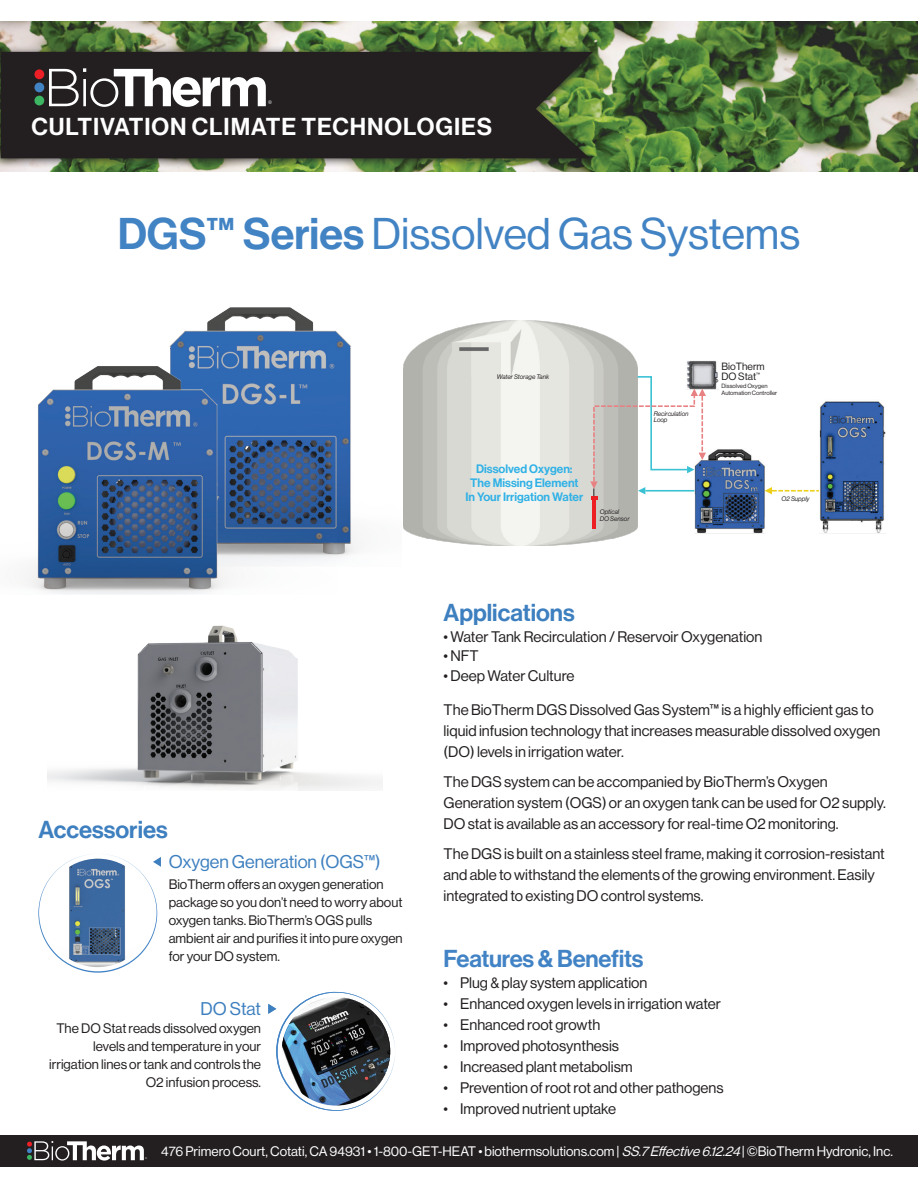
<style>
.page{position:relative;width:918px;height:1188px;background:#fff}
.page>*{position:absolute;margin:0;border:0;box-sizing:border-box;transform-origin:0 0}
.t1{font:43.5px "N Haas Grotesk DS Pro 55 Rg";color:#4283c4}
.t2{font:24px "N Haas Grotesk DS Pro 65 Md";letter-spacing:.04em;color:#fff}
.t3{font:24px "N Haas Grotesk DS Pro 65 Md";color:#3d7fbf}
.t4{font:24px "N Haas Grotesk DS Pro 65 Md";letter-spacing:-.01em;color:#4283c5}
.t5{font:18px "N Haas Grotesk DS Pro 55 Rg";color:#3d7fbf}
.t6{font:15px/21px "N Haas Grotesk DS Pro 55 Rg";color:#231f20}
.t7{font:13.5px/18px "N Haas Grotesk DS Pro 55 Rg";color:#231f20}
.t8{font:13.5px "N Haas Grotesk DS Pro 55 Rg";color:#fff}
.t9{font:italic 13.5px "N Haas Grotesk DS Pro 55 Rg";color:#fff}
.t10{font:12px/14.4px "N Haas Grotesk DS Pro 65 Md";color:#2fb1e6;text-align:center}
.t11{font:10.35px/10.4px "N Haas Grotesk DS Pro 55 Rg";color:#231f20}
.t12{font:500 7.5px "Univers";color:#fff}
.t13{font:6.45px/6.4px "N Haas Grotesk DS Pro 56 It";color:#231f20}
.t14{font:6px/6.4px "N Haas Grotesk DS Pro 55 Rg";color:#231f20}
.t15{font:500 3.75px "Univers";color:#fff}
.s1{font-family:"N Haas Grotesk DS Pro 65 Md"}
.s2{font-style:italic}
</style>
<div class="page">
<img style="left:1px;top:21px;width:917px;height:150px">
<div style="left:1px;top:1135px;width:917px;height:32px;background:#231f20"></div>
<svg style="left:27px;top:1141px;width:117px;height:20px"></svg>
<img style="left:169px;top:307px;width:191px;height:250px">
<div style="left:0;top:45px;width:601px;height:123px;background:#231f20;opacity:.75"></div>
<div style="left:1px;top:51px;width:592px;height:107px;background:#231f20"></div>
<svg style="left:49px;top:68px;width:217px;height:39px"></svg>
<div style="left:34px;top:69px;width:10px;height:10px;background:#ed1f26;border-radius:50%"></div>
<div style="left:34px;top:83px;width:10px;height:9px;background:#4283c4;border-radius:50%"></div>
<div style="left:34px;top:96px;width:10px;height:9px;background:#3cb662;border-radius:50%"></div>
<svg style="left:38px;top:855px;width:123px;height:118px"></svg>
<img style="left:24px;top:362px;width:312px;height:232px">
<img style="left:47px;top:625px;width:335px;height:165px">
<img style="left:403px;top:321px;width:235px;height:225px">
<img style="left:694px;top:449px;width:71px;height:85px">
<img style="left:820px;top:401px;width:66px;height:132px">
<svg style="left:765px;top:487px;width:54px;height:7px"></svg>
<img style="left:687px;top:361px;width:32px;height:28px">
<hr style="left:592px;top:497px;width:4px;height:32px;background:#ee1f23">
<svg style="left:590px;top:375px;width:116px;height:125px"></svg>
<svg style="left:268px;top:991px;width:127px;height:120px"></svg>
<p class="t12" style="left:268px;top:99px;width:5px">®</p>
<h2 class="t2" style="left:31px;top:113px;width:462px">CULTIVATION CLIMATE TECHNOLOGIES</h2>
<h1 class="t1" style="left:118px;top:209px;width:684px"><span class="s1">DGS™ Series</span> Dissolved Gas Systems</h1>
<p class="t13" style="left:497px;top:374px;width:54px">Water Storage Tank</p>
<p class="t10" style="left:465px;top:461px;width:119px">Dissolved Oxygen:<br>The Missing Element<br>In Your Irrigation Water</p>
<p class="t13" style="left:600px;top:509px;width:31px">Optical<br>DO Sensor</p>
<p class="t13" style="left:654px;top:410px;width:36px">Recirculation<br>Loop</p>
<p class="t11" style="left:722px;top:361px;width:45px">BioTherm<br>DO Stat<sup>™</sup></p>
<p class="t14" style="left:722px;top:383px;width:57px">Dissolved Oxygen<br>Automation Controller</p>
<p class="t13" style="left:782px;top:496px;width:30px">O2 Supply</p>
<h2 class="t3" style="left:38px;top:816px;width:131px">Accessories</h2>
<p class="t5" style="left:169px;top:851px;width:214px">Oxygen Generation (OGS™)</p>
<p class="t7" style="left:169px;top:875px;width:235px">BioTherm offers an oxygen generation package so you don’t need to worry about oxygen tanks. BioTherm’s OGS pulls ambient air and purifies it into pure oxygen for your DO system.</p>
<p class="t5" style="left:201px;top:998px;width:62px">DO Stat</p>
<p class="t7" style="left:49px;top:1019px;width:213px;text-align:right">The DO Stat reads dissolved oxygen levels and temperature in your irrigation lines or tank and controls the<br>O2 infusion process.</p>
<h2 class="t3" style="left:444px;top:598px;width:133px">Applications</h2>
<p class="t6" style="left:444px;top:626px;width:320px">• Water Tank Recirculation / Reservoir Oxygenation</p>
<p class="t6" style="left:444px;top:646px;width:37px">• NFT</p>
<p class="t6" style="left:444px;top:665px;width:132px">• Deep Water Culture</p>
<p class="t6" style="left:444px;top:700px;width:438px">The BioTherm DGS Dissolved Gas System™ is a highly efficient gas to liquid infusion technology that increases measurable dissolved oxygen (DO) levels in irrigation water.</p>
<p class="t6" style="left:444px;top:772px;width:444px">The DGS system can be accompanied by BioTherm’s Oxygen<br>Generation system (OGS) or an oxygen tank can be used for O2 supply.<br>DO stat is available as an accessory for real-time O2 monitoring.</p>
<p class="t6" style="left:444px;top:844px;width:443px">The DGS is built on a stainless steel frame, making it corrosion-resistant and able to withstand the elements of the growing environment. Easily integrated to existing DO control systems.</p>
<h2 class="t4" style="left:444px;top:944px;width:201px">Features &amp; Benefits</h2>
<p class="t6" style="left:444px;top:973px;width:205px">• Plug &amp; play system application</p>
<p class="t6" style="left:444px;top:994px;width:279px">• Enhanced oxygen levels in irrigation water</p>
<p class="t6" style="left:444px;top:1015px;width:158px">• Enhanced root growth</p>
<p class="t6" style="left:444px;top:1036px;width:177px">• Improved photosynthesis</p>
<p class="t6" style="left:444px;top:1057px;width:191px">• Increased plant metabolism</p>
<p class="t6" style="left:444px;top:1078px;width:282px">• Prevention of root rot and other pathogens</p>
<p class="t6" style="left:444px;top:1099px;width:174px">• Improved nutrient uptake</p>
<p class="t15" style="left:145px;top:1157px;width:3px">®</p>
<p class="t8" style="left:161px;top:1144px;width:733px">476 Primero Court, Cotati, CA 94931 • 1-800-GET-HEAT • biothermsolutions.com | <span class="s2">SS.7Effective6.12.24</span>| ©BioTherm Hydronic, Inc.</p>
<p class="t9" style="left:658px;top:1144px;width:13px">f</p>
<p class="t9" style="left:658px;top:1144px;width:13px">f</p>
</div>
